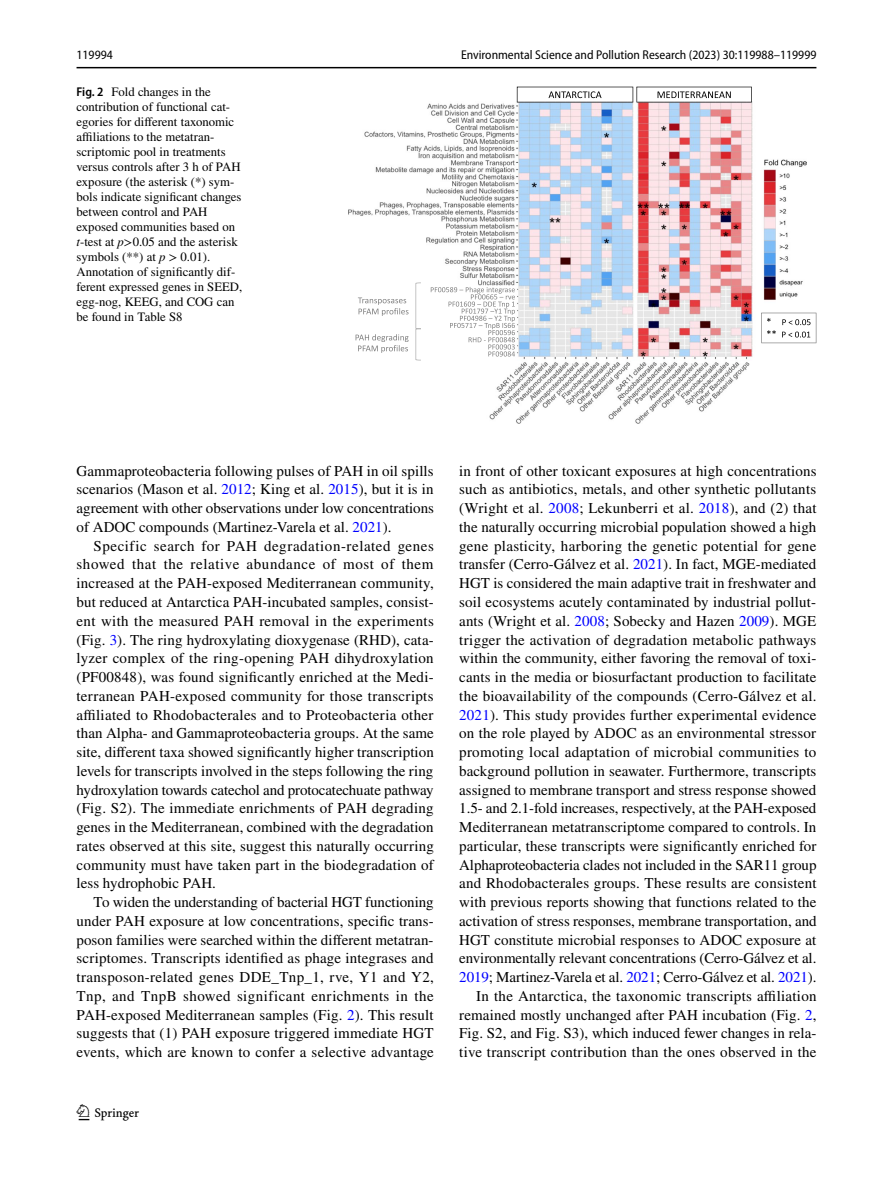
<style>
.page{position:relative;width:893px;height:1187px;background:#fff}
.page>*{position:absolute;margin:0;border:0;box-sizing:border-box;transform-origin:0 0}
.t1{font:22.5px "Springnew Regular 3";color:#000}
.t2{font:15px/18.8px "STIX";letter-spacing:.005em;color:#000;text-align:justify}
.t3{font:12.75px/15px "STIX";color:#000}
.t4{font:semi-condensed 12.75px "Myriad Pro";color:#000}
.s1{font-family:"Myriad Pro";font-weight:600;font-stretch:semi-condensed}
.s2{font-style:italic}
.s3{color:#00f}
</style>
<div class="page">
<hr style="left:77px;top:67px;width:739px;height:1px;background:#000">
<img style="left:349px;top:101px;width:457px;height:322px">
<svg style="left:415px;top:282px;width:6px;height:78px"></svg>
<svg style="left:517px;top:87px;width:235px;height:15px"></svg>
<svg style="left:358px;top:297px;width:51px;height:19px"></svg>
<svg style="left:761px;top:312px;width:55px;height:31px"></svg>
<svg style="left:431px;top:287px;width:84px;height:69px"></svg>
<svg style="left:356px;top:334px;width:53px;height:19px"></svg>
<p class="t4" style="left:77px;top:48px;width:38px">119994</p>
<p class="t4" style="left:461px;top:48px;width:357px">Environmental Science and Pollution Research (2023) 30:119988–119999</p>
<p class="t3" style="left:77px;top:85px;width:167px"><span class="s1">Fig. 2</span> Fold changes in the contribution of functional cat&shy;egories for different taxonomic affiliations to the metatran&shy;scriptomic pool in treatments versus controls after 3 h of PAH exposure (the asterisk (*) sym&shy;bols indicate significant changes between control and PAH exposed communities based on <span class="s2">t</span>-test at <span class="s2">p</span>&gt;0.05 and the asterisk symbols (**) at <span class="s2">p</span> &gt; 0.01).<br>Annotation of significantly dif&shy;ferent expressed genes in SEED, egg-nog, KEEG, and COG can be found in Table S8</p>
<p class="t2" style="left:77px;top:462px;width:359px">Gammaproteobacteria following pulses of PAH in oil spills scenarios (Mason et al. <span class="s3">2012</span>; King et al. <span class="s3">2015</span>), but it is in agreement with other observations under low concentrations of ADOC compounds (Martinez-Varela et al. <span class="s3">2021</span>).</p>
<p class="t2" style="left:77px;top:537px;width:359px;text-indent:17px">Specific search for PAH degradation-related genes showed that the relative abundance of most of them increased at the PAH-exposed Mediterranean community, but reduced at Antarctica PAH-incubated samples, consist&shy;ent with the measured PAH removal in the experiments (Fig. <span class="s3">3</span>). The ring hydroxylating dioxygenase (RHD), cata&shy;lyzer complex of the ring-opening PAH dihydroxylation (PF00848), was found significantly enriched at the Medi&shy;terranean PAH-exposed community for those transcripts affiliated to Rhodobacterales and to Proteobacteria other than Alpha- and Gammaproteobacteria groups. At the same site, different taxa showed significantly higher transcription levels for transcripts involved in the steps following the ring hydroxylation towards catechol and protocatechuate pathway (Fig. S2). The immediate enrichments of PAH degrading genes in the Mediterranean, combined with the degradation rates observed at this site, suggest this naturally occurring community must have taken part in the biodegradation of less hydrophobic PAH.</p>
<p class="t2" style="left:77px;top:893px;width:359px;text-indent:17px">To widen the understanding of bacterial HGT functioning under PAH exposure at low concentrations, specific trans&shy;poson families were searched within the different metatran&shy;scriptomes. Transcripts identified as phage integrases and transposon-related genes DDE_Tnp_1, rve, Y1 and Y2, Tnp, and TnpB showed significant enrichments in the PAH-exposed Mediterranean samples (Fig. <span class="s3">2</span>). This result suggests that (1) PAH exposure triggered immediate HGT events, which are known to confer a selective advantage</p>
<h1 class="t1" style="left:79px;top:1104px;width:62px">1 3</h1>
<p class="t2" style="left:459px;top:462px;width:359px;text-align:right">in front of other toxicant exposures at high concentrations such as antibiotics, metals, and other synthetic pollutants (Wright et al. <span class="s3">2008</span>; Lekunberri et al. <span class="s3">2018</span>), and (2) that the naturally occurring microbial population showed a high gene plasticity, harboring the genetic potential for gene transfer (Cerro-Gálvez et al. <span class="s3">2021</span>). In fact, MGE-mediated HGT is considered the main adaptive trait in freshwater and soil ecosystems acutely contaminated by industrial pollut&shy;ants (Wright et al. <span class="s3">2008</span>; Sobecky and Hazen <span class="s3">2009</span>). MGE trigger the activation of degradation metabolic pathways within the community, either favoring the removal of toxi&shy;cants in the media or biosurfactant production to facilitate the bioavailability of the compounds (Cerro-Gálvez et al.<br><span class="s3">2021</span>). This study provides further experimental evidence on the role played by ADOC as an environmental stressor promoting local adaptation of microbial communities to background pollution in seawater. Furthermore, transcripts assigned to membrane transport and stress response showed 1.5- and 2.1-fold increases, respectively, at the PAH-exposed Mediterranean metatranscriptome compared to controls. In particular, these transcripts were significantly enriched for Alphaproteobacteria clades not included in the SAR11 group and Rhodobacterales groups. These results are consistent with previous reports showing that functions related to the activation of stress responses, membrane transportation, and HGT constitute microbial responses to ADOC exposure at environmentally relevant concentrations (Cerro-Gálvez et al.<br><span class="s3">2019</span>; Martinez-Varela et al. <span class="s3">2021</span>; Cerro-Gálvez et al. <span class="s3">2021</span>).<br>In the Antarctica, the taxonomic transcripts affiliation remained mostly unchanged after PAH incubation (Fig. <span class="s3">2</span>, Fig. S2, and Fig. S3), which induced fewer changes in rela&shy;tive transcript contribution than the ones observed in the</p>
</div>
